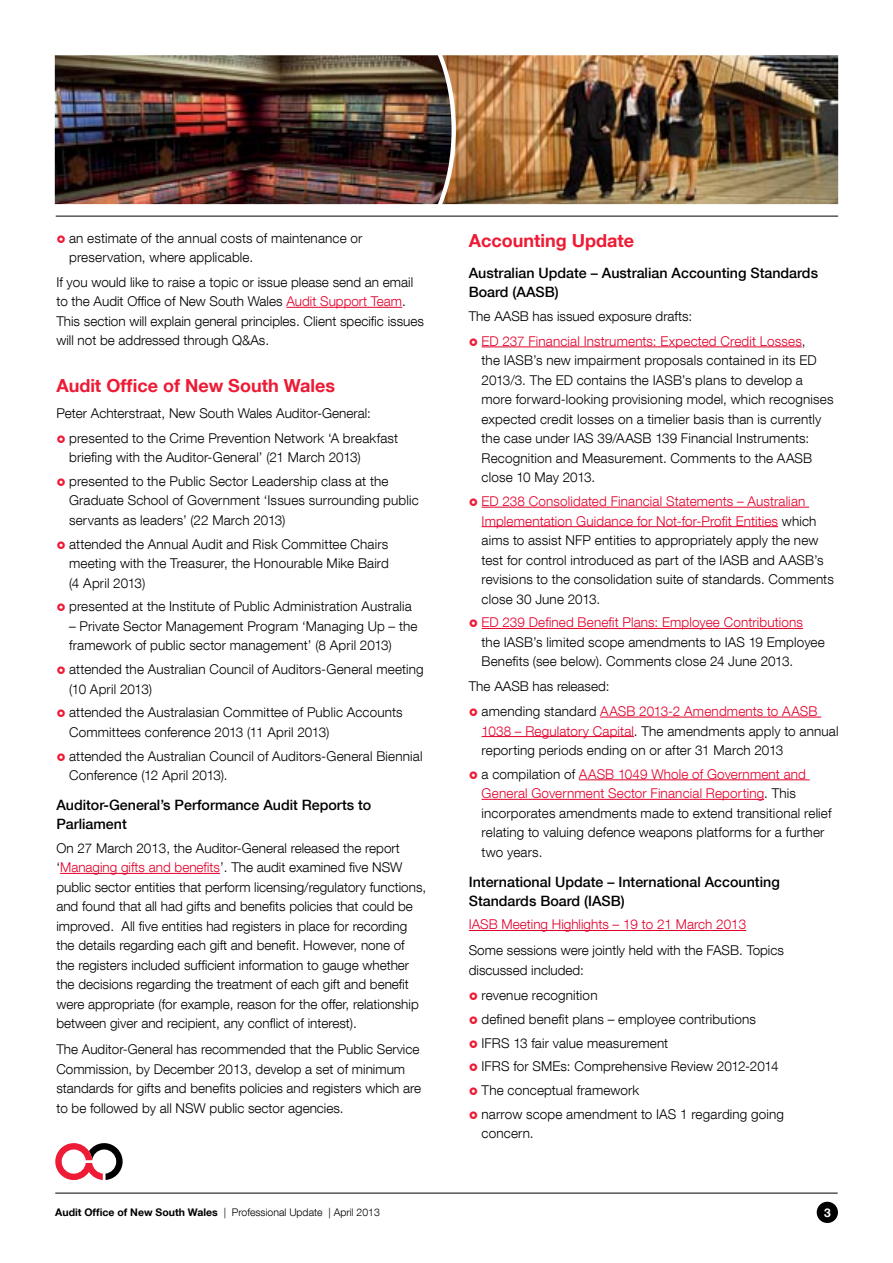
<style>
.page{position:relative;width:893px;height:1263px;background:#fff}
.page>*{position:absolute;margin:0;border:0;box-sizing:border-box;transform-origin:0 0}
.t1{font:700 18px "Helvetica Neue LT Com";color:#ed1b35}
.t2{font:500 14.25px/18.8px "Helvetica Neue LT Com";color:#000}
.t3{font:300 13.5px/19.5px "Helvetica Neue LT Com";letter-spacing:.005em;color:#000}
.t4{font:300 13.5px/25.2px "Helvetica Neue LT Com";color:#e2002b}
.t5{font:700 12px "Helvetica Neue LT Com";color:#fff}
.t6{font:300 10.5px "Helvetica Neue LT Com";color:#000}
.s1{color:#e2002b}
.s2{color:#000}
.s3{font-weight:700}
</style>
<div class="page">
<hr style="left:55px;top:1193px;width:783px;height:1px;background:#000">
<div style="left:817px;top:1202px;width:21px;height:21px;background:#000;border-radius:50%"></div>
<svg style="left:55px;top:1143px;width:68px;height:37px"></svg>
<img style="left:452px;top:55px;width:386px;height:149px">
<img style="left:55px;top:55px;width:397px;height:149px">
<hr style="left:56px;top:216px;width:782px;height:1px;background:#000">
<hr style="left:286px;top:307px;width:116px;height:1px;background:#e2002b">
<hr style="left:60px;top:873px;width:160px;height:1px;background:#e2002b">
<hr style="left:482px;top:347px;width:320px;height:1px;background:#e2002b">
<hr style="left:482px;top:507px;width:327px;height:1px;background:#e2002b">
<hr style="left:482px;top:526px;width:296px;height:1px;background:#e2002b">
<hr style="left:482px;top:628px;width:321px;height:1px;background:#e2002b">
<hr style="left:600px;top:717px;width:221px;height:1px;background:#e2002b">
<hr style="left:482px;top:736px;width:152px;height:1px;background:#e2002b">
<hr style="left:579px;top:779px;width:231px;height:1px;background:#e2002b">
<hr style="left:482px;top:799px;width:282px;height:1px;background:#e2002b">
<hr style="left:469px;top:930px;width:277px;height:1px;background:#e2002b">
<p class="t3" style="left:69px;top:228px;width:295px">an estimate of the annual costs of maintenance or preservation, where applicable.</p>
<p class="t3" style="left:56px;top:272px;width:369px">If you would like to raise a topic or issue please send an email to the Audit Office of New South Wales <span class="s1">Audit Support Team</span>.<br>This section will explain general principles. Client specific issues will not be addressed through Q&amp;As.</p>
<h1 class="t1" style="left:56px;top:374px;width:280px">Audit Office of New South Wales</h1>
<p class="t3" style="left:69px;top:400px;width:331px;line-height:25.2px;text-indent:-13px">Peter Achterstraat, New South Wales Auditor-General: presented to the Crime Prevention Network ‘A breakfast</p>
<p class="t3" style="left:69px;top:445px;width:321px;line-height:23.7px">briefing with the Auditor-General’ (21 March 2013) presented to the Public Sector Leadership class at the</p>
<p class="t3" style="left:69px;top:491px;width:351px">Graduate School of Government ‘Issues surrounding public servants as leaders’ (22 March 2013)</p>
<p class="t3" style="left:69px;top:534px;width:321px;text-align:justify">attended the Annual Audit and Risk Committee Chairs meeting with the Treasurer, the Honourable Mike Baird (4 April 2013)</p>
<p class="t3" style="left:69px;top:597px;width:344px">presented at the Institute of Public Administration Australia</p>
<p class="t3" style="left:69px;top:616px;width:350px">– Private Sector Management Program ‘Managing Up – the framework of public sector management’ (8 April 2013)</p>
<p class="t3" style="left:69px;top:659px;width:356px">attended the Australian Council of Auditors-General meeting (10 April 2013)</p>
<p class="t3" style="left:69px;top:703px;width:335px">attended the Australasian Committee of Public Accounts<br>Committees conference 2013 (11 April 2013)</p>
<p class="t3" style="left:69px;top:746px;width:355px">attended the Australian Council of Auditors-General Biennial<br>Conference (12 April 2013).</p>
<p class="t2" style="left:56px;top:796px;width:316px">Auditor-General’s Performance Audit Reports to<br>Parliament</p>
<p class="t3" style="left:56px;top:838px;width:371px">On 27 March 2013, the Auditor-General released the report ‘<span class="s1">Managing gifts and benefits</span>’. The audit examined five NSW public sector entities that perform licensing/regulatory functions, and found that all had gifts and benefits policies that could be improved. All five entities had registers in place for recording the details regarding each gift and benefit. However, none of the registers included sufficient information to gauge whether the decisions regarding the treatment of each gift and benefit were appropriate (for example, reason for the offer, relationship between giver and recipient, any conflict of interest).</p>
<p class="t3" style="left:56px;top:1039px;width:366px">The Auditor-General has recommended that the Public Service Commission, by December 2013, develop a set of minimum standards for gifts and benefits policies and registers which are to be followed by all NSW public sector agencies.</p>
<h1 class="t1" style="left:469px;top:229px;width:167px">Accounting Update</h1>
<p class="t2" style="left:469px;top:264px;width:351px">Australian Update – Australian Accounting Standards<br>Board (AASB)</p>
<p class="t4" style="left:482px;top:303px;width:325px;text-indent:-13px"><span class="s2">The AASB has issued exposure drafts:<br></span>ED 237 Financial Instruments: Expected Credit Losses<span class="s2">,</span></p>
<p class="t3" style="left:482px;top:351px;width:354px">the IASB’s new impairment proposals contained in its ED 2013/3. The ED contains the IASB’s plans to develop a more forward-looking provisioning model, which recognises expected credit losses on a timelier basis than is currently the case under IAS 39/AASB 139 Financial Instruments:<br>Recognition and Measurement. Comments to the AASB close 10 May 2013.</p>
<p class="t3" style="left:482px;top:491px;width:354px"><span class="s1">ED 238 Consolidated Financial Statements – Australian Implementation Guidance for Not-for-Profit Entities</span> which aims to assist NFP entities to appropriately apply the new test for control introduced as part of the IASB and AASB’s revisions to the consolidation suite of standards. Comments close 30 June 2013.</p>
<p class="t4" style="left:482px;top:610px;width:323px">ED 239 Defined Benefit Plans: Employee Contributions</p>
<p class="t3" style="left:482px;top:632px;width:345px">the IASB’s limited scope amendments to IAS 19 Employee<br>Benefits (see below). Comments close 24 June 2013.</p>
<p class="t3" style="left:482px;top:673px;width:337px;line-height:25.2px;text-indent:-13px">The AASB has released:<br>amending standard <span class="s1">AASB 2013-2 Amendments to AASB</span></p>
<p class="t3" style="left:482px;top:721px;width:358px"><span class="s1">1038 – Regulatory Capital</span>. The amendments apply to annual reporting periods ending on or after 31 March 2013</p>
<p class="t3" style="left:482px;top:764px;width:351px">a compilation of <span class="s1">AASB 1049 Whole of Government and General Government Sector Financial Reporting</span>. This incorporates amendments made to extend transitional relief relating to valuing defence weapons platforms for a further two years.</p>
<p class="t2" style="left:469px;top:872px;width:312px">International Update – International Accounting<br>Standards Board (IASB)</p>
<p class="t4" style="left:469px;top:912px;width:279px">IASB Meeting Highlights – 19 to 21 March 2013</p>
<p class="t3" style="left:469px;top:940px;width:317px">Some sessions were jointly held with the FASB. Topics discussed included:</p>
<p class="t3" style="left:482px;top:983px;width:304px;line-height:23.7px">revenue recognition<br>defined benefit plans – employee contributions IFRS 13 fair value measurement<br>IFRS for SMEs: Comprehensive Review 2012-2014<br>The conceptual framework<br>narrow scope amendment to IAS 1 regarding going</p>
<p class="t3" style="left:482px;top:1123px;width:54px">concern.</p>
<p class="t6" style="left:55px;top:1206px;width:326px"><span class="s3">Audit Office of New South Wales</span> | Professional Update | April 2013</p>
<p class="t5" style="left:824px;top:1205px;width:8px">3</p>
</div>
